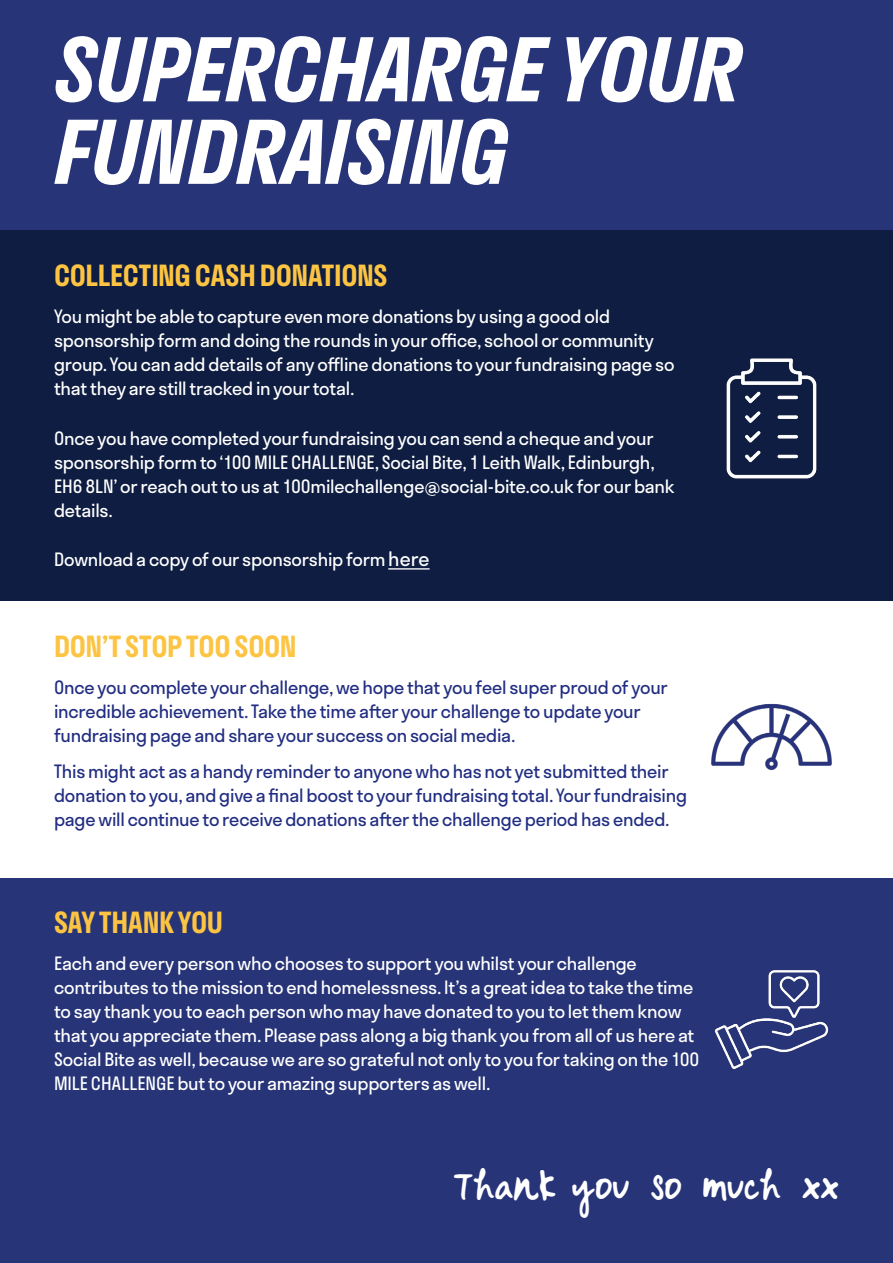
<style>
.page{position:relative;width:893px;height:1263px;background:#fff}
.page>*{position:absolute;margin:0;border:0;box-sizing:border-box;transform-origin:0 0}
.t1{font:italic 600 85.5px/82.5px "Stratos";letter-spacing:-.01em;color:#fff}
.t2{font:42px "SB Hand";color:#fff}
.t3{font:600 28.5px "Stratos";letter-spacing:-.015em;color:#fcc442}
.t4{font:18px/24px "Stratos";letter-spacing:-.01em;color:#fff}
.t5{font:18px/24px "Stratos";letter-spacing:-.01em;color:#222e82}
.s1{font-size:19.5px}
</style>
<div class="page">
<div style="left:0;top:0;width:893px;height:230px;background:#273477"></div>
<div style="left:0;top:230px;width:893px;height:371px;background:#0e1d41"></div>
<hr style="left:388px;top:568px;width:42px;height:1px;background:#fff">
<img style="left:711px;top:703px;width:121px;height:67px">
<div style="left:0;top:879px;width:893px;height:384px;background:#273477"></div>
<img style="left:714px;top:970px;width:115px;height:99px">
<img style="left:726px;top:358px;width:91px;height:121px">
<h1 class="t1" style="left:54px;top:26px;width:688px">SUPERCHARGE YOUR<br>FUNDRAISING</h1>
<h3 class="t3" style="left:54px;top:253px;width:335px">COLLECTING CASH DONATIONS</h3>
<p class="t4" style="left:54px;top:304px;width:622px">You might be able to capture even more donations by using a good old sponsorship form and doing the rounds in your office, school or community group. You can add details of any offline donations to your fundraising page so that they are still tracked in your total.</p>
<p class="t4" style="left:54px;top:425px;width:622px">Once you have completed your fundraising you can send a cheque and your sponsorship form to ‘100 MILE CHALLENGE, Social Bite, 1 Leith Walk, Edinburgh, EH6 8LN’ or reach out to us at 100milechallenge@social-bite.co.uk for our bank details.</p>
<p class="t4" style="left:54px;top:547px;width:377px">Download a copy of our sponsorship form <span class="s1">here</span></p>
<h3 class="t3" style="left:54px;top:623px;width:244px">DON’T STOP TOO SOON</h3>
<p class="t5" style="left:54px;top:674px;width:615px">Once you complete your challenge, we hope that you feel super proud of your incredible achievement. Take the time after your challenge to update your fundraising page and share your success on social media.</p>
<p class="t5" style="left:54px;top:759px;width:635px">This might act as a handy reminder to anyone who has not yet submitted their donation to you, and give a final boost to your fundraising total. Your fundraising page will continue to receive donations after the challenge period has ended.</p>
<h3 class="t3" style="left:54px;top:900px;width:171px">SAY THANK YOU</h3>
<p class="t4" style="left:54px;top:951px;width:647px">Each and every person who chooses to support you whilst your challenge contributes to the mission to end homelessness. It’s a great idea to take the time to say thank you to each person who may have donated to you to let them know that you appreciate them. Please pass along a big thank you from all of us here at Social Bite as well, because we are so grateful not only to you for taking on the 100<br>MILE CHALLENGE but to your amazing supporters as well.</p>
<h2 class="t2" style="left:453px;top:1165px;width:387px">Thank you so much xx</h2>
</div>
